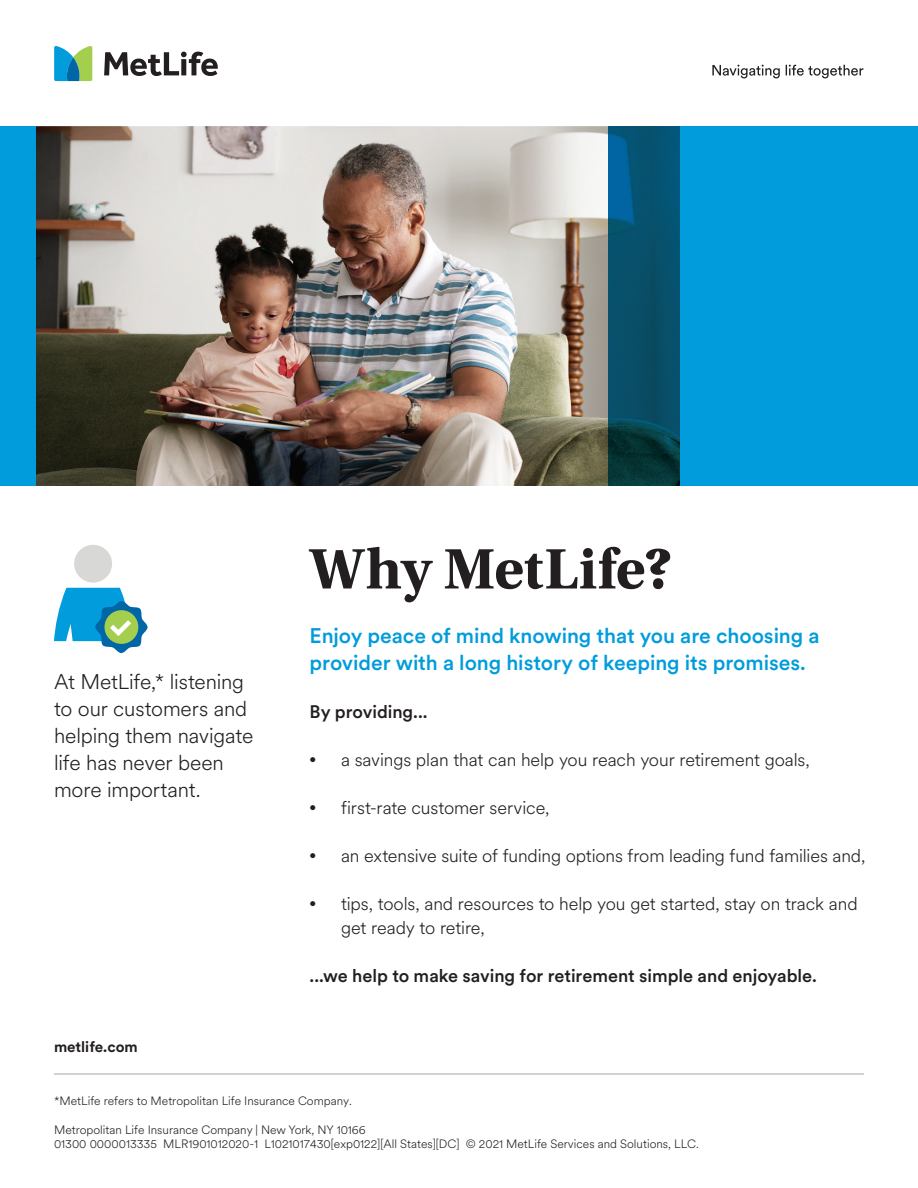
<style>
.page{position:relative;width:918px;height:1188px;background:#fff}
.page>*{position:absolute;margin:0;border:0;box-sizing:border-box;transform-origin:0 0}
.t1{font:700 60px "Utopia Std";color:#231f20}
.t2{font:500 21px/27px "Met Life Circular";letter-spacing:-.005em;color:#009cdc}
.t3{font:300 21px/27px "Met Life Circular";letter-spacing:-.005em;color:#231f20}
.t4{font:300 18px/24px "Met Life Circular";letter-spacing:-.005em;color:#231f20}
.t5{font:500 18px "Met Life Circular";letter-spacing:-.005em;color:#231f20}
.t6{font:700 15px "Met Life Circular";color:#231f20}
.t7{font:300 12px/14.4px "Met Life Circular";color:#231f20}
.s1{font-size:12px}
</style>
<div class="page">
<img style="left:35px;top:126px;width:573px;height:360px">
<div style="left:0;top:126px;width:35px;height:360px;background:#009cdc"></div>
<div style="left:679px;top:126px;width:239px;height:360px;background:#009cdc"></div>
<svg style="left:712px;top:65px;width:151px;height:13px"></svg>
<svg style="left:104px;top:52px;width:114px;height:24px"></svg>
<svg style="left:54px;top:46px;width:38px;height:35px"></svg>
<hr style="left:54px;top:1074px;width:810px;height:1px;background:#a3a7a9">
<div style="left:74px;top:545px;width:38px;height:38px;background:#d8d9d7;border-radius:50%"></div>
<svg style="left:54px;top:588px;width:94px;height:65px"></svg>
<img style="left:608px;top:126px;width:71px;height:360px">
<p class="t3" style="left:54px;top:667px;width:201px">At MetLife,* listening to our customers and helping them navigate life has never been more important.</p>
<p class="t6" style="left:54px;top:1036px;width:85px">metlife.com</p>
<h1 class="t1" style="left:310px;top:534px;width:365px">Why MetLife?</h1>
<p class="t2" style="left:310px;top:621px;width:512px">Enjoy peace of mind knowing that you are choosing a provider with a long history of keeping its promises.</p>
<p class="t5" style="left:310px;top:699px;width:120px">By providing...</p>
<p class="t4" style="left:310px;top:747px;width:502px"><span class="s1">•</span> a savings plan that can help you reach your retirement goals,</p>
<p class="t4" style="left:310px;top:795px;width:241px"><span class="s1">•</span> first-rate customer service,</p>
<p class="t4" style="left:310px;top:843px;width:557px"><span class="s1">•</span> an extensive suite of funding options from leading fund families and,</p>
<p class="t4" style="left:341px;top:891px;width:518px;text-indent:-32px"><span class="s1">•</span> tips, tools, and resources to help you get started, stay on track and get ready to retire,</p>
<p class="t5" style="left:310px;top:963px;width:509px">...we help to make saving for retirement simple and enjoyable.</p>
<p class="t7" style="left:54px;top:1093px;width:300px">*MetLife refers to Metropolitan Life Insurance Company.</p>
<p class="t7" style="left:54px;top:1122px;width:646px">Metropolitan Life Insurance Company | New York, NY 10166<br>01300 0000013335 MLR1901012020-1 L1021017430[exp0122][All States][DC] © 2021 MetLife Services and Solutions, LLC.</p>
</div>
